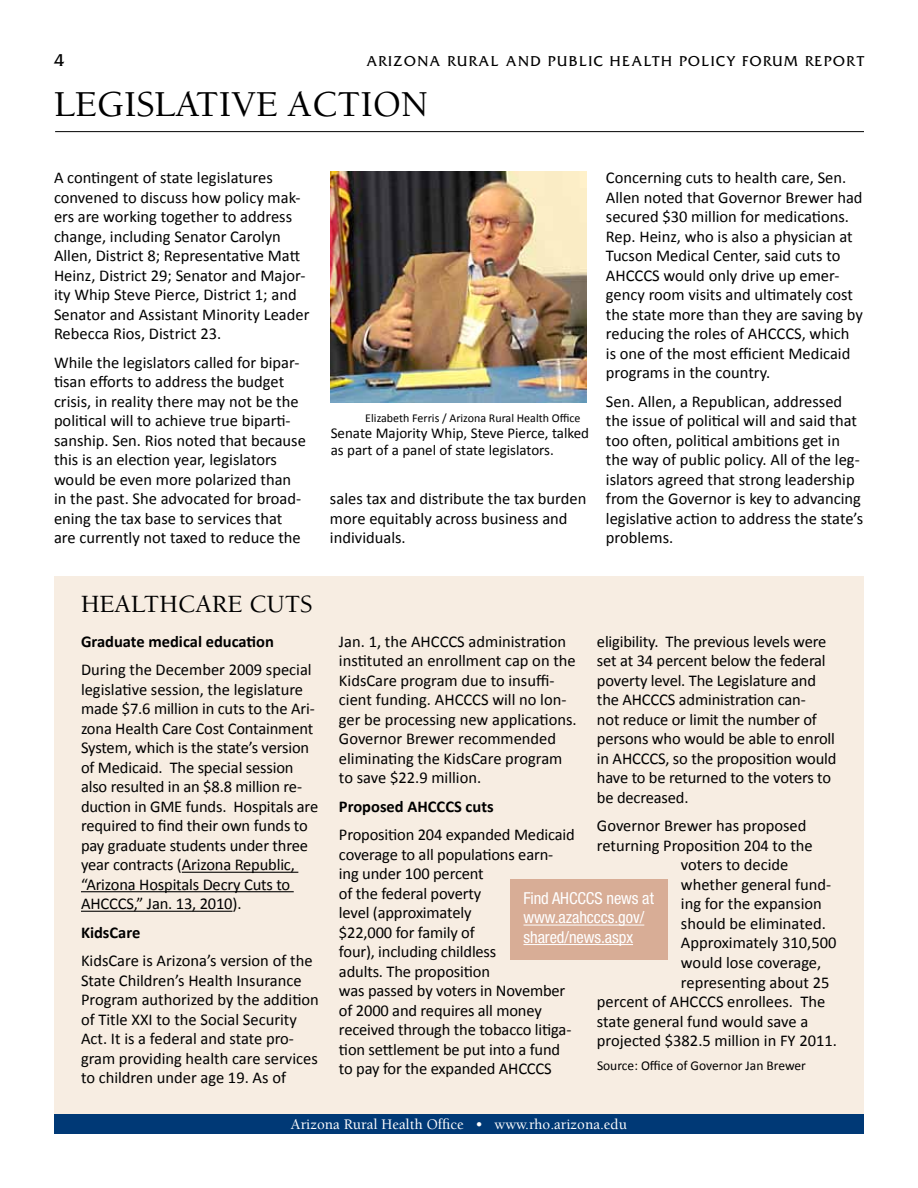
<style>
.page{position:relative;width:918px;height:1188px;background:#fff}
.page>*{position:absolute;margin:0;border:0;box-sizing:border-box;transform-origin:0 0}
.t1{font:500 37.5px "Berkeley Std";color:#000}
.t2{font:500 25.5px "Berkeley Std";color:#000}
.t3{font:18px "Friz Quadrata Std";color:#000}
.t4{font:16.5px/19.5px "Calibri";color:#000}
.t5{font:700 16.5px "Calibri";color:#000}
.t6{font:condensed 16.5px/19.5px "Helvetica Neue LT Std";letter-spacing:-.005em;color:#fff}
.t7{font:15px/16.5px "Calibri";color:#000}
.t8{font:15px "Friz Quadrata Std";letter-spacing:.1em;color:#000}
.t9{font:500 15px "Berkeley Std";color:#fff}
.t10{font:13.5px "Calibri";color:#000}
.t11{font:12px "Calibri";color:#000}
</style>
<div class="page">
<div style="left:54px;top:577px;width:810px;height:548px;background:#f7ede2"></div>
<div style="left:54px;top:1114px;width:810px;height:20px;background:#003976"></div>
<hr style="left:55px;top:131px;width:809px;height:1px;background:#000">
<img style="left:330px;top:172px;width:257px;height:231px">
<hr style="left:182px;top:872px;width:116px;height:1px;background:#000">
<hr style="left:81px;top:891px;width:213px;height:1px;background:#000">
<hr style="left:81px;top:911px;width:152px;height:1px;background:#000">
<div style="left:510px;top:879px;width:158px;height:81px;background:#d8ad96"></div>
<hr style="left:524px;top:925px;width:120px;height:1px;background:#fff">
<hr style="left:524px;top:944px;width:109px;height:1px;background:#fff">
<p class="t3" style="left:54px;top:51px;width:12px">4</p>
<p class="t8" style="left:366px;top:53px;width:499px">ARIZONA RURAL AND PUBLIC HEALTH POLICY FORUM REPORT</p>
<h1 class="t1" style="left:54px;top:84px;width:376px">LEGISLATIVE ACTION</h1>
<p class="t4" style="left:54px;top:167px;width:257px">A contingent of state legislatures convened to discuss how policy mak&shy;ers are working together to address change, including Senator Carolyn Allen, District 8; Representative Matt Heinz, District 29; Senator and Major&shy;ity Whip Steve Pierce, District 1; and Senator and Assistant Minority Leader Rebecca Rios, District 23.</p>
<p class="t4" style="left:54px;top:352px;width:253px">While the legislators called for bipar&shy;tisan efforts to address the budget crisis, in reality there may not be the political will to achieve true biparti&shy;sanship. Sen. Rios noted that because this is an election year, legislators would be even more polarized than in the past. She advocated for broad&shy;ening the tax base to services that are currently not taxed to reduce the</p>
<p class="t11" style="left:365px;top:410px;width:217px">Elizabeth Ferris / Arizona Rural Health Office</p>
<p class="t7" style="left:331px;top:424px;width:260px">Senate Majority Whip, Steve Pierce, talked as part of a panel of state legislators.</p>
<p class="t4" style="left:330px;top:488px;width:258px">sales tax and distribute the tax burden more equitably across business and individuals.</p>
<p class="t4" style="left:606px;top:167px;width:259px">Concerning cuts to health care, Sen.<br>Allen noted that Governor Brewer had secured $30 million for medications.<br>Rep. Heinz, who is also a physician at Tucson Medical Center, said cuts to AHCCCS would only drive up emer&shy;gency room visits and ultimately cost the state more than they are saving by reducing the roles of AHCCCS, which is one of the most efficient Medicaid programs in the country.</p>
<p class="t4" style="left:606px;top:391px;width:259px">Sen. Allen, a Republican, addressed the issue of political will and said that too often, political ambitions get in the way of public policy. All of the leg&shy;islators agreed that strong leadership from the Governor is key to advancing legislative action to address the state’s problems.</p>
<h2 class="t2" style="left:81px;top:590px;width:233px">HEALTHCARE CUTS</h2>
<p class="t5" style="left:81px;top:631px;width:194px">Graduate medical education</p>
<p class="t4" style="left:81px;top:659px;width:239px">During the December 2009 special legislative session, the legislature made $7.6 million in cuts to the Ari&shy;zona Health Care Cost Containment System, which is the state’s version of Medicaid. The special session also resulted in an $8.8 million re&shy;duction in GME funds. Hospitals are required to find their own funds to pay graduate students under three year contracts (Arizona Republic, “Arizona Hospitals Decry Cuts to AHCCCS,” Jan. 13, 2010).</p>
<p class="t5" style="left:81px;top:922px;width:61px">KidsCare</p>
<p class="t4" style="left:81px;top:950px;width:239px">KidsCare is Arizona’s version of the State Children’s Health Insurance Program authorized by the addition of Title XXI to the Social Security Act. It is a federal and state pro&shy;gram providing health care services to children under age 19. As of</p>
<p class="t4" style="left:339px;top:631px;width:239px">Jan. 1, the AHCCCS administration instituted an enrollment cap on the<br>KidsCare program due to insuffi&shy;cient funding. AHCCCS will no lon&shy;ger be processing new applications.<br>Governor Brewer recommended eliminating the KidsCare program to save $22.9 million.</p>
<p class="t5" style="left:339px;top:796px;width:156px">Proposed AHCCCS cuts</p>
<p class="t4" style="left:339px;top:824px;width:237px">Proposition 204 expanded Medicaid coverage to all populations earn&shy;ing under 100 percent<br>of the federal poverty<br>level (approximately<br>$22,000 for family of<br>four), including childless<br>adults. The proposition<br>was passed by voters in November of 2000 and requires all money received through the tobacco litiga&shy;tion settlement be put into a fund to pay for the expanded AHCCCS</p>
<p class="t4" style="left:597px;top:631px;width:241px">eligibility. The previous levels were set at 34 percent below the federal poverty level. The Legislature and the AHCCCS administration can-<br>not reduce or limit the number of persons who would be able to enroll in AHCCCS, so the proposition would have to be returned to the voters to be decreased.</p>
<p class="t4" style="left:597px;top:815px;width:211px">Governor Brewer has proposed</p>
<p class="t4" style="left:597px;top:835px;width:217px">returning Proposition 204 to the</p>
<p class="t4" style="left:681px;top:854px;width:109px">voters to decide</p>
<p class="t4" style="left:681px;top:874px;width:152px">whether general fund-</p>
<p class="t4" style="left:681px;top:893px;width:142px">ing for the expansion</p>
<p class="t4" style="left:681px;top:913px;width:146px">should be eliminated.</p>
<p class="t4" style="left:681px;top:932px;width:157px">Approximately 310,500</p>
<p class="t4" style="left:681px;top:952px;width:142px">would lose coverage,</p>
<p class="t4" style="left:681px;top:971px;width:150px">representing about 25</p>
<p class="t4" style="left:597px;top:991px;width:230px">percent of AHCCCS enrollees. The</p>
<p class="t4" style="left:597px;top:1011px;width:213px">state general fund would save a</p>
<p class="t4" style="left:597px;top:1030px;width:242px">projected $382.5 million in FY 2011.</p>
<p class="t10" style="left:597px;top:1057px;width:210px">Source: Office of Governor Jan Brewer</p>
<p class="t6" style="left:524px;top:888px;width:132px">Find AHCCCS news at www.azahcccs.gov/ shared/news.aspx</p>
<p class="t9" style="left:291px;top:1116px;width:338px">Arizona Rural Health Office • www.rho.arizona.edu</p>
</div>
